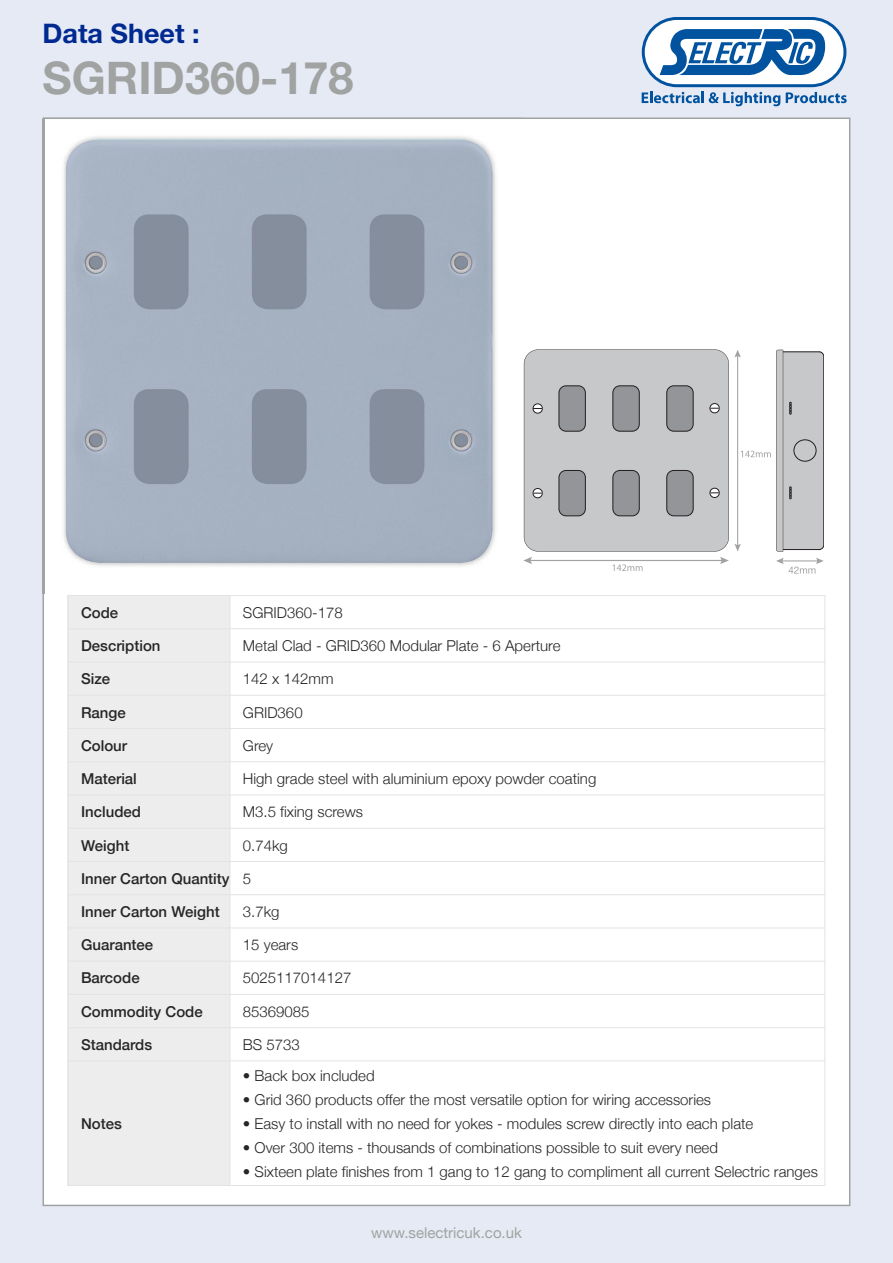
<style>
.page{position:relative;width:893px;height:1263px;background:#e6eaf4}
.page>*{position:absolute;margin:0;border:0;box-sizing:border-box;transform-origin:0 0}
.t1{font:700 45px "Helvetica Neue";color:#a1a3a2}
.t2{font:700 27px "Helvetica Neue";color:#002a92}
.t3{font:300 15px "Helvetica Neue";color:#272627}
.t4{font:500 15px "Helvetica Neue";color:#272627}
.t5{font:15px "Helvetica Neue";color:#a1a3a2}
.s1{font-weight:300}
</style>
<div class="page">
<div style="left:44px;top:119px;width:805px;height:1086px;background:#fff"></div>
<svg style="left:642px;top:17px;width:205px;height:89px"></svg>
<img style="left:42px;top:117px;width:480px;height:476px">
<img style="left:43px;top:119px;width:1px;height:474px">
<img style="left:66px;top:139px;width:427px;height:424px">
<svg style="left:523px;top:349px;width:301px;height:225px"></svg>
<div style="left:68px;top:595px;width:162px;height:34px;background:#ecedec"></div>
<div style="left:68px;top:629px;width:162px;height:33px;background:#ecedec"></div>
<div style="left:68px;top:662px;width:162px;height:33px;background:#ecedec"></div>
<div style="left:68px;top:695px;width:162px;height:33px;background:#ecedec"></div>
<div style="left:68px;top:728px;width:162px;height:34px;background:#ecedec"></div>
<div style="left:68px;top:762px;width:162px;height:33px;background:#ecedec"></div>
<div style="left:68px;top:795px;width:162px;height:33px;background:#ecedec"></div>
<div style="left:68px;top:828px;width:162px;height:33px;background:#ecedec"></div>
<div style="left:68px;top:861px;width:162px;height:34px;background:#ecedec"></div>
<div style="left:68px;top:895px;width:162px;height:33px;background:#ecedec"></div>
<div style="left:68px;top:928px;width:162px;height:33px;background:#ecedec"></div>
<div style="left:68px;top:961px;width:162px;height:33px;background:#ecedec"></div>
<div style="left:68px;top:994px;width:162px;height:34px;background:#ecedec"></div>
<div style="left:68px;top:1028px;width:162px;height:33px;background:#ecedec"></div>
<div style="left:68px;top:1061px;width:162px;height:125px;background:#ecedec"></div>
<hr style="left:68px;top:595px;width:1px;height:591px;background:#e3e3e3">
<hr style="left:230px;top:595px;width:1px;height:591px;background:#e3e3e3">
<hr style="left:825px;top:595px;width:1px;height:591px;background:#e3e3e3">
<hr style="left:68px;top:595px;width:757px;height:1px;background:#e3e3e3">
<hr style="left:68px;top:628px;width:757px;height:1px;background:#e3e3e3">
<hr style="left:68px;top:662px;width:757px;height:1px;background:#e3e3e3">
<hr style="left:68px;top:695px;width:757px;height:1px;background:#e3e3e3">
<hr style="left:68px;top:728px;width:757px;height:1px;background:#e3e3e3">
<hr style="left:68px;top:761px;width:757px;height:1px;background:#e3e3e3">
<hr style="left:68px;top:795px;width:757px;height:1px;background:#e3e3e3">
<hr style="left:68px;top:828px;width:757px;height:1px;background:#e3e3e3">
<hr style="left:68px;top:861px;width:757px;height:1px;background:#e3e3e3">
<hr style="left:68px;top:894px;width:757px;height:1px;background:#e3e3e3">
<hr style="left:68px;top:928px;width:757px;height:1px;background:#e3e3e3">
<hr style="left:68px;top:961px;width:757px;height:1px;background:#e3e3e3">
<hr style="left:68px;top:994px;width:757px;height:1px;background:#e3e3e3">
<hr style="left:68px;top:1027px;width:757px;height:1px;background:#e3e3e3">
<hr style="left:68px;top:1061px;width:757px;height:1px;background:#e3e3e3">
<hr style="left:68px;top:1185px;width:757px;height:1px;background:#e3e3e3">
<h2 class="t2" style="left:43px;top:17px;width:159px">Data Sheet :</h2>
<h1 class="t1" style="left:43px;top:50px;width:312px">SGRID360-178</h1>
<p class="t4" style="left:81px;top:603px;width:39px">Code</p>
<p class="t3" style="left:243px;top:603px;width:101px">SGRID360-178</p>
<p class="t4" style="left:81px;top:636px;width:81px">Description</p>
<p class="t3" style="left:243px;top:637px;width:319px">Metal Clad - GRID360 Modular Plate - 6 Aperture</p>
<p class="t4" style="left:81px;top:670px;width:31px">Size</p>
<p class="t3" style="left:243px;top:670px;width:92px">142 x 142mm</p>
<p class="t4" style="left:81px;top:703px;width:46px">Range</p>
<p class="t3" style="left:243px;top:703px;width:61px">GRID360</p>
<p class="t4" style="left:81px;top:736px;width:48px">Colour</p>
<p class="t3" style="left:243px;top:736px;width:32px">Grey</p>
<p class="t4" style="left:81px;top:769px;width:57px">Material</p>
<p class="t3" style="left:243px;top:769px;width:355px">High grade steel with aluminium epoxy powder coating</p>
<p class="t4" style="left:81px;top:803px;width:62px">Included</p>
<p class="t3" style="left:243px;top:803px;width:122px">M3.5 fixing screws</p>
<p class="t4" style="left:81px;top:836px;width:50px">Weight</p>
<p class="t3" style="left:243px;top:836px;width:47px">0.74kg</p>
<p class="t4" style="left:81px;top:869px;width:172px">Inner Carton Quantity <span class="s1">5</span></p>
<p class="t4" style="left:81px;top:902px;width:140px">Inner Carton Weight</p>
<p class="t3" style="left:243px;top:902px;width:38px">3.7kg</p>
<p class="t4" style="left:81px;top:936px;width:74px">Guarantee</p>
<p class="t3" style="left:243px;top:936px;width:57px">15 years</p>
<p class="t4" style="left:81px;top:969px;width:60px">Barcode</p>
<p class="t3" style="left:243px;top:969px;width:110px">5025117014127</p>
<p class="t4" style="left:81px;top:1002px;width:123px">Commodity Code</p>
<p class="t3" style="left:243px;top:1002px;width:68px">85369085</p>
<p class="t4" style="left:81px;top:1035px;width:73px">Standards</p>
<p class="t3" style="left:243px;top:1035px;width:58px">BS 5733</p>
<p class="t4" style="left:81px;top:1114px;width:42px">Notes</p>
<p class="t3" style="left:243px;top:1066px;width:133px">• Back box included</p>
<p class="t3" style="left:243px;top:1090px;width:470px">• Grid 360 products offer the most versatile option for wiring accessories</p>
<p class="t3" style="left:243px;top:1114px;width:512px">• Easy to install with no need for yokes - modules screw directly into each plate</p>
<p class="t3" style="left:243px;top:1138px;width:477px">• Over 300 items - thousands of combinations possible to suit every need</p>
<p class="t3" style="left:243px;top:1162px;width:576px">• Sixteen plate finishes from 1 gang to 12 gang to compliment all current Selectric ranges</p>
<p class="t5" style="left:371px;top:1224px;width:152px">www.selectricuk.co.uk</p>
</div>
